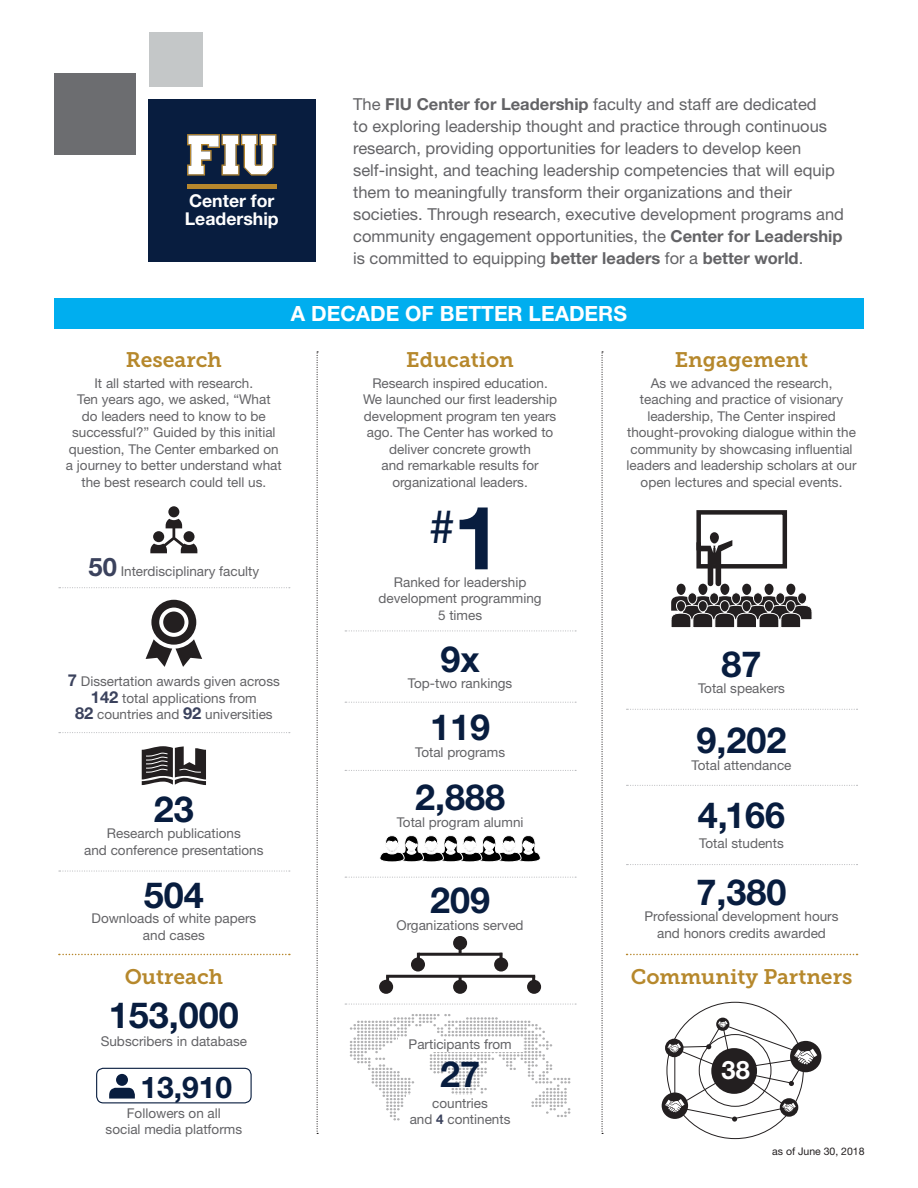
<style>
.page{position:relative;width:918px;height:1188px;background:#fff}
.page>*{position:absolute;margin:0;border:0;box-sizing:border-box;transform-origin:0 0}
.t1{font:700 88.35px "Helvetica Neue LT Std";color:#081d3f}
.t2{font:italic 46.35px "Helvetica Neue LT Std";color:#081d3f}
.Body{font:700 36px "Helvetica Neue LT Std";color:#081d3f}
.Body-2{font:700 30px "Helvetica Neue LT Std";color:#081d3f}
.Body-3{font:700 25.35px "Helvetica Neue LT Std";color:#fff}
.Copy_main{font:21px "Museo Slab 700";color:#b6882c}
.Body-4{font:700 21px "Helvetica Neue LT Std";color:#fff}
.t3{font:700 17.7px/18.3px "Helvetica Neue LT Std";color:#fff}
.Body-5{font:16.5px/21.9px "Helvetica Neue LT Std";color:#636366}
.Body-6{font:13.5px/16.5px "Helvetica Neue LT Std";color:#636366;text-align:center}
.t4{font:10.5px "Helvetica Neue LT Std";color:#231f20}
.s1{font-weight:700}
.s2{font-weight:700;font-size:25.5px;color:#3b425d}
.s3{font-weight:700;font-size:16.5px;color:#3b425d}
.s4{font-weight:700;color:#3b425d}
</style>
<div class="page">
<div style="left:54px;top:299px;width:810px;height:30px;background:#00aeef"></div>
<svg style="left:59px;top:954px;width:231px;height:1px"></svg>
<svg style="left:59px;top:587px;width:231px;height:1px"></svg>
<svg style="left:59px;top:732px;width:231px;height:1px"></svg>
<svg style="left:59px;top:870px;width:231px;height:2px"></svg>
<svg style="left:345px;top:630px;width:231px;height:1px"></svg>
<svg style="left:627px;top:709px;width:231px;height:1px"></svg>
<svg style="left:627px;top:785px;width:231px;height:1px"></svg>
<svg style="left:627px;top:864px;width:231px;height:1px"></svg>
<svg style="left:345px;top:702px;width:231px;height:1px"></svg>
<svg style="left:345px;top:770px;width:231px;height:1px"></svg>
<svg style="left:345px;top:877px;width:231px;height:1px"></svg>
<svg style="left:345px;top:1004px;width:231px;height:1px"></svg>
<svg style="left:627px;top:954px;width:231px;height:1px"></svg>
<svg style="left:317px;top:351px;width:1px;height:783px"></svg>
<svg style="left:602px;top:351px;width:1px;height:783px"></svg>
<div style="left:54px;top:73px;width:81px;height:81px;background:#6c6d70"></div>
<div style="left:149px;top:32px;width:54px;height:55px;background:#c4c7c8"></div>
<div style="left:149px;top:99px;width:167px;height:163px;background:#081d3f"></div>
<div style="left:187px;top:184px;width:90px;height:5px;background:#b7872d"></div>
<svg style="left:187px;top:134px;width:89px;height:42px"></svg>
<svg style="left:350px;top:1014px;width:220px;height:106px"></svg>
<div style="left:398px;top:1038px;width:124px;height:14px;background:#fff"></div>
<div style="left:406px;top:1095px;width:108px;height:15px;background:#fff"></div>
<div style="left:710px;top:532px;width:9px;height:11px;background:#231f20;border-radius:50%"></div>
<svg style="left:700px;top:540px;width:32px;height:46px"></svg>
<div style="left:696px;top:510px;width:91px;height:59px;border:4px solid #231f20"></div>
<div style="left:677px;top:584px;width:9px;height:11px;background:#231f20;border-radius:50%"></div>
<div style="left:698px;top:584px;width:9px;height:11px;background:#231f20;border-radius:50%"></div>
<div style="left:720px;top:584px;width:9px;height:11px;background:#231f20;border-radius:50%"></div>
<div style="left:742px;top:584px;width:9px;height:11px;background:#231f20;border-radius:50%"></div>
<div style="left:765px;top:584px;width:9px;height:11px;background:#231f20;border-radius:50%"></div>
<div style="left:786px;top:584px;width:9px;height:11px;background:#231f20;border-radius:50%"></div>
<svg style="left:688px;top:593px;width:9px;height:11px"></svg>
<div style="left:687px;top:592px;width:10px;height:12px;border:1px solid #fff;border-radius:50%"></div>
<svg style="left:710px;top:593px;width:9px;height:11px"></svg>
<div style="left:709px;top:592px;width:10px;height:12px;border:1px solid #fff;border-radius:50%"></div>
<svg style="left:732px;top:593px;width:9px;height:11px"></svg>
<div style="left:731px;top:592px;width:10px;height:12px;border:1px solid #fff;border-radius:50%"></div>
<svg style="left:753px;top:593px;width:9px;height:11px"></svg>
<div style="left:753px;top:592px;width:10px;height:12px;border:1px solid #fff;border-radius:50%"></div>
<svg style="left:776px;top:593px;width:9px;height:11px"></svg>
<div style="left:775px;top:592px;width:10px;height:12px;border:1px solid #fff;border-radius:50%"></div>
<svg style="left:798px;top:593px;width:9px;height:11px"></svg>
<div style="left:797px;top:592px;width:10px;height:12px;border:1px solid #fff;border-radius:50%"></div>
<svg style="left:671px;top:596px;width:141px;height:32px;background:#565354"></svg>
<div style="left:116px;top:1074px;width:12px;height:12px;background:#081d3f;border-radius:50%"></div>
<svg style="left:109px;top:1088px;width:26px;height:11px"></svg>
<div style="left:96px;top:1068px;width:156px;height:35px;border:1px solid #081d3f;border-radius:7px"></div>
<div style="left:168px;top:506px;width:11px;height:11px;background:#231f20;border-radius:50%"></div>
<svg style="left:150px;top:519px;width:47px;height:34px"></svg>
<svg style="left:146px;top:600px;width:56px;height:67px"></svg>
<div style="left:163px;top:611px;width:22px;height:22px;background:#231f20;border-radius:50%"></div>
<svg style="left:142px;top:746px;width:64px;height:39px"></svg>
<div style="left:662px;top:1093px;width:26px;height:26px;background:#231f20;border-radius:50%"></div>
<div style="left:790px;top:1041px;width:31px;height:31px;background:#231f20;border-radius:50%"></div>
<div style="left:716px;top:1018px;width:13px;height:13px;background:#231f20;border-radius:50%"></div>
<svg style="left:665px;top:1021px;width:152px;height:101px"></svg>
<svg style="left:380px;top:835px;width:161px;height:27px"></svg>
<div style="left:453px;top:936px;width:14px;height:14px;background:#231f20;border-radius:50%"></div>
<div style="left:411px;top:957px;width:14px;height:15px;background:#231f20;border-radius:50%"></div>
<div style="left:494px;top:957px;width:14px;height:15px;background:#231f20;border-radius:50%"></div>
<div style="left:527px;top:980px;width:14px;height:14px;background:#231f20;border-radius:50%"></div>
<div style="left:453px;top:980px;width:14px;height:14px;background:#231f20;border-radius:50%"></div>
<div style="left:379px;top:980px;width:14px;height:14px;background:#231f20;border-radius:50%"></div>
<hr style="left:419px;top:953px;width:83px;height:3px;background:#231f20">
<hr style="left:386px;top:975px;width:149px;height:3px;background:#231f20">
<h3 class="t3" style="left:185px;top:191px;width:95px">Center for<br>Leadership</h3>
<p class="Body-5" style="left:353px;top:93px;width:492px">The <span class="s1">FIU Center for Leadership</span> faculty and staff are dedicated<br>to exploring leadership thought and practice through continuous research, providing opportunities for leaders to develop keen self-insight, and teaching leadership competencies that will equip them to meaningfully transform their organizations and their societies. Through research, executive development programs and community engagement opportunities, the <span class="s1">Center for Leadership </span>is committed to equipping <span class="s1">better leaders</span> for a <span class="s1">better world</span>.</p>
<p class="Body-4" style="left:291px;top:301px;width:338px">A DECADE OF BETTER LEADERS</p>
<p class="Copy_main" style="left:126px;top:348px;width:97px">Research</p>
<p class="Copy_main" style="left:406px;top:348px;width:109px">Education</p>
<p class="Copy_main" style="left:675px;top:348px;width:135px">Engagement</p>
<p class="Body-6" style="left:66px;top:375px;width:217px">It all started with research.<br>Ten years ago, we asked, “What<br>do leaders need to know to be successful?” Guided by this initial question, The Center embarked on a journey to better understand what the best research could tell us.</p>
<p class="Body-6" style="left:363px;top:375px;width:196px">Research inspired education.<br>We launched our first leadership development program ten years ago. The Center has worked to deliver concrete growth<br>and remarkable results for organizational leaders.</p>
<p class="Body-6" style="left:627px;top:375px;width:232px">As we advanced the research, teaching and practice of visionary leadership, The Center inspired thought-provoking dialogue within the community by showcasing influential leaders and leadership scholars at our open lectures and special events.</p>
<p class="Body-6" style="left:89px;top:563px;width:172px"><span class="s2">50</span> Interdisciplinary faculty</p>
<p class="Body-6" style="left:68px;top:673px;width:213px"><span class="s3">7</span> Dissertation awards given across</p>
<p class="Body-6" style="left:75px;top:690px;width:199px"><span class="s3">142</span> total applications from<br><span class="s3">82</span> countries and <span class="s3">92</span> universities</p>
<p class="Body" style="left:154px;top:786px;width:42px">23</p>
<p class="Body-6" style="left:84px;top:825px;width:181px">Research publications<br>and conference presentations</p>
<p class="Body" style="left:144px;top:873px;width:62px">504</p>
<p class="Body-6" style="left:92px;top:910px;width:166px">Downloads of white papers and cases</p>
<p class="t1" style="left:453px;top:483px;width:51px">1</p>
<p class="Body-6" style="left:379px;top:590px;width:165px">development programming<br>5 times</p>
<p class="Body" style="left:440px;top:636px;width:41px">9x</p>
<p class="Body-6" style="left:408px;top:675px;width:106px">Top-two rankings</p>
<p class="t2" style="left:429px;top:499px;width:27px">#</p>
<p class="Body-6" style="left:394px;top:574px;width:134px">Ranked for leadership</p>
<p class="Body" style="left:430px;top:705px;width:62px">119</p>
<p class="Body-6" style="left:415px;top:743px;width:92px">Total programs</p>
<p class="Body" style="left:415px;top:775px;width:92px">2,888</p>
<p class="Body-6" style="left:397px;top:814px;width:128px">Total program alumni</p>
<p class="Body" style="left:430px;top:878px;width:62px">209</p>
<p class="Body-6" style="left:397px;top:917px;width:129px">Organizations served</p>
<p class="Body" style="left:722px;top:641px;width:42px">87</p>
<p class="Body-6" style="left:698px;top:680px;width:89px">Total speakers</p>
<p class="Body" style="left:697px;top:718px;width:92px">9,202</p>
<p class="Body-6" style="left:692px;top:756px;width:102px">Total attendance</p>
<p class="Body" style="left:698px;top:793px;width:89px">4,166</p>
<p class="Body-6" style="left:699px;top:835px;width:86px">Total students</p>
<p class="Body" style="left:697px;top:870px;width:92px">7,380</p>
<p class="Body-6" style="left:645px;top:908px;width:196px">Professional development hours and honors credits awarded</p>
<p class="Copy_main" style="left:125px;top:965px;width:100px">Outreach</p>
<p class="Copy_main" style="left:631px;top:965px;width:223px">Community Partners</p>
<p class="Body" style="left:109px;top:993px;width:132px">153,000</p>
<p class="Body-6" style="left:101px;top:1033px;width:148px">Subscribers in database</p>
<p class="Body-2" style="left:141px;top:1069px;width:93px">13,910</p>
<p class="Body-6" style="left:106px;top:1105px;width:138px">Followers on all<br>social media platforms</p>
<p class="Body-6" style="left:409px;top:1036px;width:105px">Participants from</p>
<p class="Body" style="left:440px;top:1052px;width:42px">27</p>
<p class="Body-6" style="left:410px;top:1095px;width:102px">countries<br>and <span class="s4">4</span> continents</p>
<p class="Body-3" style="left:722px;top:1054px;width:30px">38</p>
<p class="t4" style="left:772px;top:1145px;width:94px">as of June 30, 2018</p>
</div>
